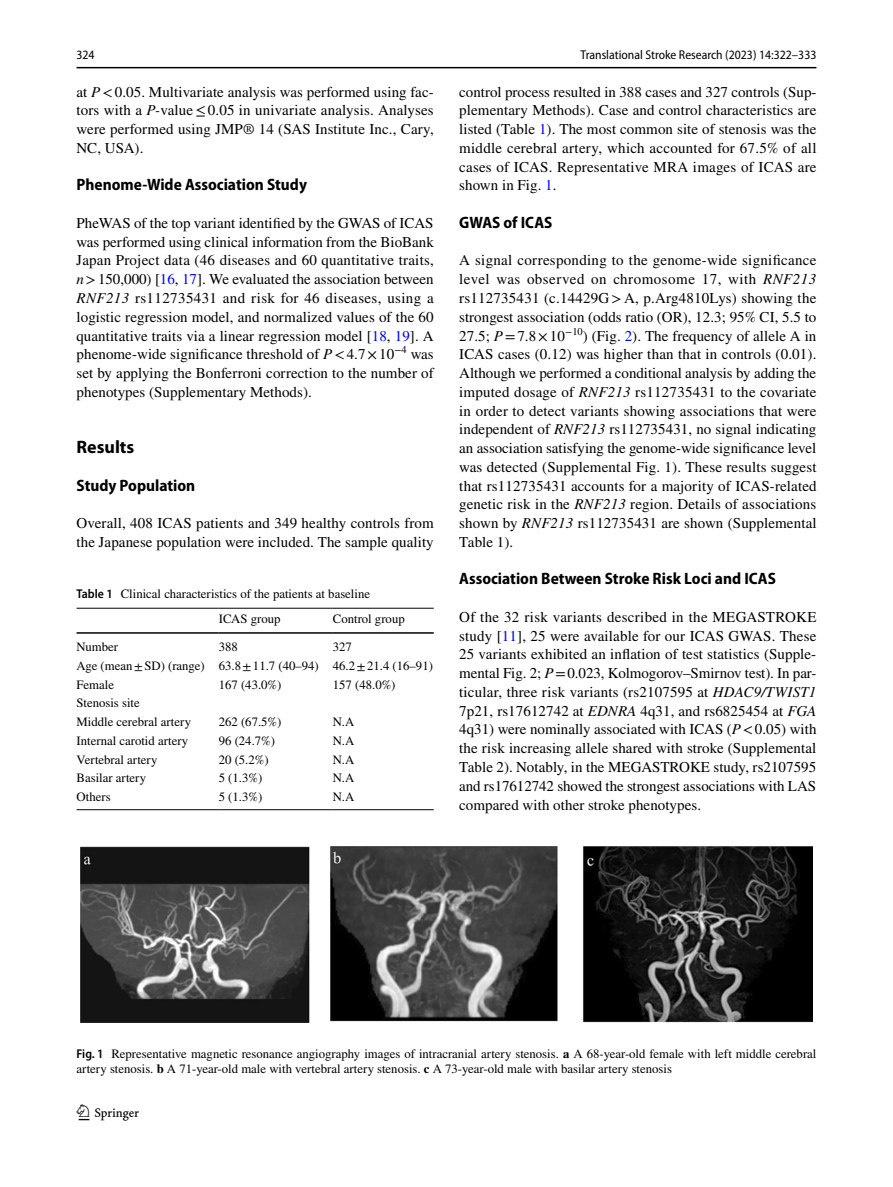
<style>
.page{position:relative;width:893px;height:1187px;background:#fff}
.page>*{position:absolute;margin:0;border:0;box-sizing:border-box;transform-origin:0 0}
.t1{font:22.5px "Springnew Regular 3";color:#000}
.t2{font:700 18px "Myriad Pro";color:#000}
.t3{font:700 semi-condensed 16.5px "Myriad Pro";color:#000}
.t4{font:15px/18.8px "STIX";letter-spacing:.005em;color:#000;text-align:justify}
.t5{font:12.75px/18.8px "STIX";color:#000}
.t6{font:semi-condensed 12.75px "Myriad Pro";color:#000}
.s1{font-style:italic}
.s2{color:#00f}
.s3{font-family:"Myriad Pro";font-weight:600;font-stretch:semi-condensed}
.s4{font-weight:700}
</style>
<div class="page">
<hr style="left:77px;top:67px;width:739px;height:1px;background:#000">
<hr style="left:77px;top:607px;width:142px;height:1px;background:#000">
<hr style="left:77px;top:632px;width:142px;height:1px;background:#000">
<hr style="left:219px;top:607px;width:114px;height:1px;background:#000">
<hr style="left:219px;top:632px;width:114px;height:1px;background:#000">
<hr style="left:333px;top:607px;width:101px;height:1px;background:#000">
<hr style="left:333px;top:632px;width:101px;height:1px;background:#000">
<hr style="left:77px;top:809px;width:142px;height:1px;background:#000">
<hr style="left:219px;top:809px;width:114px;height:1px;background:#000">
<hr style="left:333px;top:809px;width:101px;height:1px;background:#000">
<img style="left:81px;top:846px;width:731px;height:176px">
<p class="t6" style="left:77px;top:48px;width:20px">324</p>
<p class="t6" style="left:580px;top:48px;width:237px">Translational Stroke Research (2023) 14:322–333</p>
<p class="t4" style="left:77px;top:83px;width:359px">at <span class="s1">P</span>&lt;0.05. Multivariate analysis was performed using fac&shy;tors with a <span class="s1">P-</span>value≤0.05 in univariate analysis. Analyses were performed using JMP® 14 (SAS Institute Inc., Cary, NC, USA).</p>
<p class="t3" style="left:77px;top:176px;width:232px">Phenome‑Wide Association Study</p>
<p class="t4" style="left:77px;top:214px;width:359px">PheWAS of the top variant identified by the GWAS of ICAS was performed using clinical information from the BioBank Japan Project data (46 diseases and 60 quantitative traits, <span class="s1">n</span>&gt;150,000) [<span class="s2">16</span>, <span class="s2">17</span>]. We evaluated the association between <span class="s1">RNF213</span> rs112735431 and risk for 46 diseases, using a logistic regression model, and normalized values of the 60 quantitative traits via a linear regression model [<span class="s2">18</span>, <span class="s2">19</span>]. A phenome-wide significance threshold of <span class="s1">P</span>&lt;4.7× -10<sup>−4</sup> was set by applying the Bonferroni correction to the number of phenotypes (Supplementary Methods).</p>
<p class="t2" style="left:77px;top:435px;width:59px">Results</p>
<p class="t3" style="left:77px;top:476px;width:120px">Study Population</p>
<p class="t4" style="left:77px;top:514px;width:359px">Overall, 408 ICAS patients and 349 healthy controls from the Japanese population were included. The sample quality</p>
<p class="t5" style="left:219px;top:581px;width:153px;line-height:25.5px;text-indent:-142px"><span class="s3">Table 1</span> Clinical characteristics of the patients at baseline<br>ICAS group</p>
<p class="t5" style="left:333px;top:610px;width:73px">Control group</p>
<p class="t5" style="left:77px;top:638px;width:43px">Number</p>
<p class="t5" style="left:219px;top:638px;width:21px">388</p>
<p class="t5" style="left:77px;top:638px;width:358px;text-indent:256px">327<br>Age (mean±SD) (range) 63.8±11.7 (40–94) 46.2±21.4 (16–91)<br>Female</p>
<p class="t5" style="left:219px;top:676px;width:64px">167 (43.0%)</p>
<p class="t5" style="left:333px;top:676px;width:64px">157 (48.0%)</p>
<p class="t5" style="left:77px;top:694px;width:116px">Stenosis site<br>Middle cerebral artery</p>
<p class="t5" style="left:219px;top:713px;width:64px">262 (67.5%)</p>
<p class="t5" style="left:333px;top:713px;width:23px">N.A</p>
<p class="t5" style="left:77px;top:732px;width:113px">Internal carotid artery</p>
<p class="t5" style="left:219px;top:732px;width:58px">96 (24.7%)</p>
<p class="t5" style="left:333px;top:732px;width:23px">N.A</p>
<p class="t5" style="left:77px;top:750px;width:82px">Vertebral artery</p>
<p class="t5" style="left:219px;top:750px;width:51px">20 (5.2%)</p>
<p class="t5" style="left:333px;top:750px;width:23px">N.A</p>
<p class="t5" style="left:77px;top:769px;width:71px">Basilar artery</p>
<p class="t5" style="left:219px;top:769px;width:45px">5 (1.3%)</p>
<p class="t5" style="left:333px;top:769px;width:23px">N.A</p>
<p class="t5" style="left:77px;top:788px;width:36px">Others</p>
<p class="t5" style="left:219px;top:788px;width:45px">5 (1.3%)</p>
<p class="t5" style="left:333px;top:788px;width:23px">N.A</p>
<p class="t4" style="left:459px;top:83px;width:359px">control process resulted in 388 cases and 327 controls (Sup&shy;plementary Methods). Case and control characteristics are listed (Table <span class="s2">1</span>). The most common site of stenosis was the middle cerebral artery, which accounted for 67.5% of all cases of ICAS. Representative MRA images of ICAS are shown in Fig. <span class="s2">1</span>.</p>
<p class="t3" style="left:459px;top:213px;width:95px">GWAS of ICAS</p>
<p class="t4" style="left:459px;top:252px;width:359px">A signal corresponding to the genome-wide significance level was observed on chromosome 17, with <span class="s1">RNF213 </span>rs112735431 (c.14429G &gt; A, p.Arg4810Lys) showing the strongest association (odds ratio (OR), 12.3; 95% CI, 5.5 to 27.5; <span class="s1">P</span>=7.8× -10<sup>−10</sup>) (Fig. <span class="s2">2</span>). The frequency of allele A in ICAS cases (0.12) was higher than that in controls (0.01).<br>Although we performed a conditional analysis by adding the imputed dosage of <span class="s1">RNF213</span> rs112735431 to the covariate in order to detect variants showing associations that were independent of <span class="s1">RNF213</span> rs112735431, no signal indicating an association satisfying the genome-wide significance level was detected (Supplemental Fig. 1). These results suggest that rs112735431 accounts for a majority of ICAS-related genetic risk in the <span class="s1">RNF213</span> region. Details of associations shown by <span class="s1">RNF213</span> rs112735431 are shown (Supplemental Table 1).</p>
<p class="t3" style="left:459px;top:569px;width:318px">Association Between Stroke Risk Loci and ICAS</p>
<p class="t4" style="left:459px;top:608px;width:359px">Of the 32 risk variants described in the MEGASTROKE study [<span class="s2">11</span>], 25 were available for our ICAS GWAS. These 25 variants exhibited an inflation of test statistics (Supple&shy;mental Fig. 2; <span class="s1">P</span>=0.023, Kolmogorov–Smirnov test). In par&shy;ticular, three risk variants (rs2107595 at <span class="s1">HDAC9/TWIST1<br></span>7p21, rs17612742 at <span class="s1">EDNRA</span> 4q31, and rs6825454 at <span class="s1">FGA </span>4q31) were nominally associated with ICAS (<span class="s1">P</span>&lt;0.05) with the risk increasing allele shared with stroke (Supplemental Table 2). Notably, in the MEGASTROKE study, rs2107595 and rs17612742 showed the strongest associations with LAS compared with other stroke phenotypes.</p>
<p class="t5" style="left:77px;top:1046px;width:741px;line-height:15px"><span class="s3">Fig. 1</span> Representative magnetic resonance angiography images of intracranial artery stenosis. <span class="s4">a</span> A 68-year-old female with left middle cerebral artery stenosis. <span class="s4">b</span> A 71-year-old male with vertebral artery stenosis. <span class="s4">c</span> A 73-year-old male with basilar artery stenosis</p>
<h1 class="t1" style="left:79px;top:1104px;width:62px">1 3</h1>
</div>
